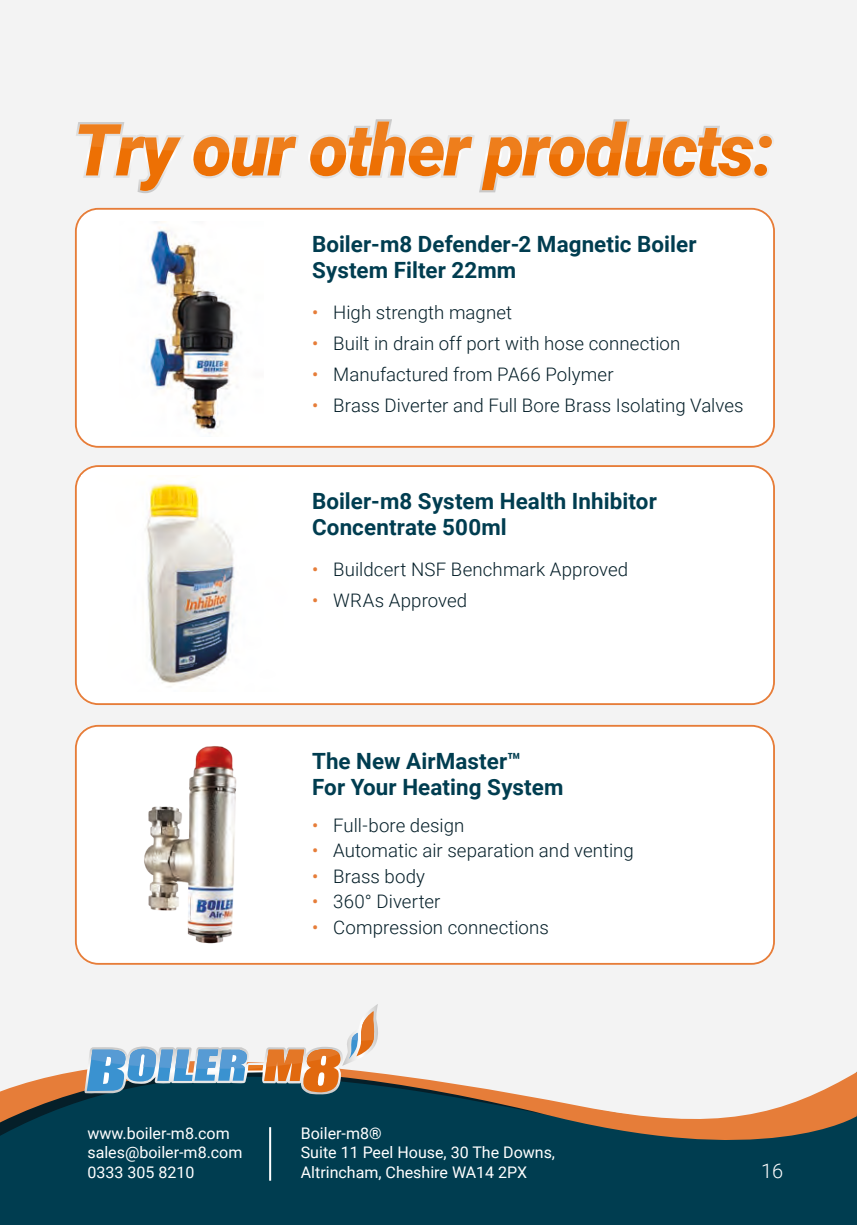
<style>
.page{position:relative;width:857px;height:1225px;background:#fff}
.page>*{position:absolute;margin:0;border:0;box-sizing:border-box;transform-origin:0 0}
.Body{font:700 22.4px/26px "Roboto";letter-spacing:.005em;color:#003d50}
.t1{font:300 20px "Roboto";color:#fff}
.t2{font:300 18.6px "Roboto";letter-spacing:.005em;color:#051f29}
.t3{font:16px/19.2px "Roboto";color:#fff}
.s1{font-weight:400;color:#e67d39}
</style>
<div class="page">
<div style="left:0;top:0;width:856px;height:1225px;background:#f3f3f3"></div>
<svg style="left:0;top:1070px;width:856px;height:155px;background:#325861"></svg>
<svg style="left:84px;top:1004px;width:295px;height:90px"></svg>
<hr style="left:269px;top:1127px;width:2px;height:53px;background:#fff">
<div style="left:75px;top:208px;width:699px;height:240px;background:#fff;border-radius:22px"></div>
<div style="left:75px;top:208px;width:699px;height:240px;border:2px solid #e67d39;border-radius:22px"></div>
<div style="left:75px;top:465px;width:699px;height:240px;background:#fff;border-radius:22px"></div>
<div style="left:75px;top:465px;width:699px;height:240px;border:2px solid #e67d39;border-radius:22px"></div>
<div style="left:75px;top:725px;width:699px;height:239px;background:#fff;border-radius:22px"></div>
<div style="left:75px;top:725px;width:699px;height:239px;border:2px solid #e67d39;border-radius:22px"></div>
<svg style="left:78px;top:122px;width:693px;height:69px"></svg>
<svg style="left:758px;top:136px;width:13px;height:10px"></svg>
<svg style="left:307px;top:119px;width:333px;height:73px"></svg>
<svg style="left:648px;top:128px;width:104px;height:24px"></svg>
<svg style="left:255px;top:137px;width:41px;height:17px"></svg>
<svg style="left:194px;top:137px;width:53px;height:16px"></svg>
<svg style="left:78px;top:124px;width:103px;height:27px"></svg>
<img style="left:146px;top:477px;width:89px;height:210px">
<img style="left:149px;top:221px;width:88px;height:212px">
<img style="left:144px;top:746px;width:93px;height:198px">
<p class="Body" style="left:312px;top:230px;width:386px">Boiler-m8 Defender-2 Magnetic Boiler<br>System Filter 22mm</p>
<p class="t2" style="left:312px;top:299px;width:201px"><span class="s1">•</span> High strength magnet</p>
<p class="t2" style="left:312px;top:330px;width:370px"><span class="s1">•</span> Built in drain off port with hose connection</p>
<p class="t2" style="left:312px;top:361px;width:303px"><span class="s1">•</span> Manufactured from PA66 Polymer</p>
<p class="t2" style="left:312px;top:392px;width:433px"><span class="s1">•</span> Brass Diverter and Full Bore Brass Isolating Valves</p>
<p class="Body" style="left:312px;top:487px;width:346px">Boiler-m8 System Health Inhibitor<br>Concentrate 500ml</p>
<p class="t2" style="left:312px;top:556px;width:317px"><span class="s1">•</span> Buildcert NSF Benchmark Approved</p>
<p class="t2" style="left:312px;top:587px;width:157px"><span class="s1">•</span> WRAs Approved</p>
<p class="Body" style="left:312px;top:747px;width:253px">The New AirMaster™<br>For Your Heating System</p>
<p class="t2" style="left:312px;top:812px;width:154px"><span class="s1">•</span> Full-bore design</p>
<p class="t2" style="left:312px;top:837px;width:323px"><span class="s1">•</span> Automatic air separation and venting</p>
<p class="t2" style="left:312px;top:863px;width:115px"><span class="s1">•</span> Brass body</p>
<p class="t2" style="left:312px;top:888px;width:130px"><span class="s1">•</span> 360° Diverter</p>
<p class="t2" style="left:312px;top:914px;width:238px"><span class="s1">•</span> Compression connections</p>
<p class="t3" style="left:87px;top:1123px;width:156px">www.boiler-m8.com sales@boiler-m8.com<br>0333 305 8210</p>
<p class="t3" style="left:300px;top:1123px;width:256px">Boiler-m8®<br>Suite 11 Peel House, 30 The Downs,<br>Altrincham, Cheshire WA14 2PX</p>
<p class="t1" style="left:760px;top:1156px;width:24px">16</p>
</div>
